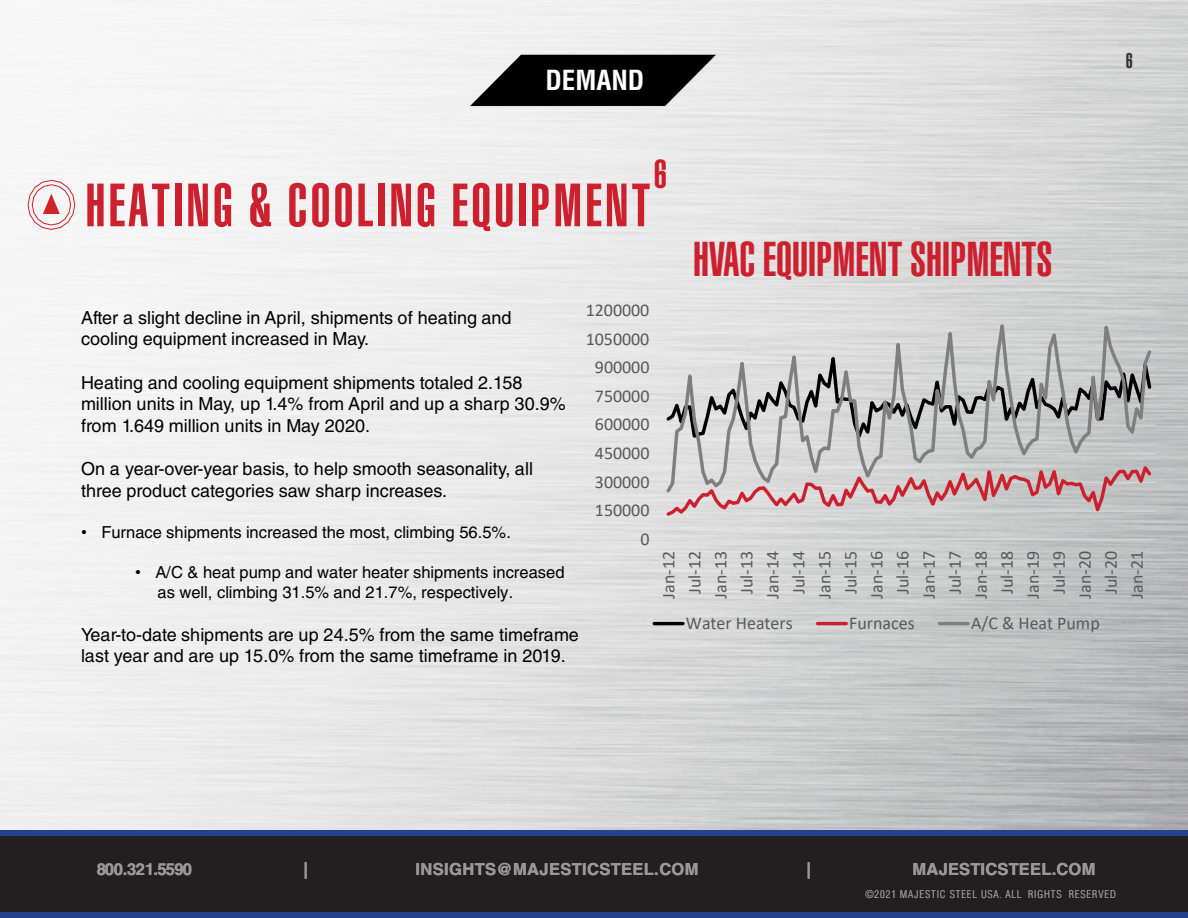
<style>
.page{position:relative;width:1188px;height:918px;background:#fff}
.page>*{position:absolute;margin:0;border:0;box-sizing:border-box;transform-origin:0 0}
.t1{font:60px "Helvetica LT Std Ultra Comp";letter-spacing:.05em;color:#cd202f}
.t2{font:48px "Helvetica LT Std Ultra Comp";color:#cd202e}
.t3{font:39.9px "Helvetica LT Std Ultra Comp";color:#cd202f}
.t4{font:700 condensed 27px "Helvetica LT Std";color:#fff}
.t5{font:21px "Helvetica LT Std Ultra Comp";color:#303335}
.t6{font:18px "Helvetica LT Std";color:#000}
.t7{font:18px "Calibri";color:#595959}
.t8{font:16.5px "Helvetica LT Std";color:#000}
.t9{font:700 16.5px "Helvetica LT Std";letter-spacing:.015em;color:#989899}
.t10{font:700 16.5px "Helvetica LT Std";letter-spacing:-.045em;color:#989899}
.t11{font:300 condensed 10.5px "Helvetica LT Std";letter-spacing:.09em;color:#989899}
.s1{font-family:"Arial"}
</style>
<div class="page">
<img style="left:0;top:0;width:1188px;height:830px">
<div style="left:0;top:833px;width:1188px;height:82px;background:#231f20"></div>
<div style="left:0;top:912px;width:1188px;height:6px;background:#25408f"></div>
<div style="left:0;top:830px;width:1188px;height:6px;background:#25408f"></div>
<img style="left:469px;top:26px;width:250px;height:106px">
<svg style="left:27px;top:179px;width:49px;height:51px"></svg>
<hr style="left:666px;top:510px;width:490px;height:2px;background:#d9d9d9">
<hr style="left:666px;top:482px;width:490px;height:1px;background:#d9d9d9">
<hr style="left:666px;top:453px;width:490px;height:1px;background:#d9d9d9">
<hr style="left:666px;top:425px;width:490px;height:1px;background:#d9d9d9">
<hr style="left:666px;top:396px;width:490px;height:1px;background:#d9d9d9">
<hr style="left:666px;top:367px;width:490px;height:1px;background:#d9d9d9">
<hr style="left:666px;top:339px;width:490px;height:1px;background:#d9d9d9">
<hr style="left:666px;top:310px;width:490px;height:1px;background:#d9d9d9">
<hr style="left:666px;top:539px;width:490px;height:1px;background:#d9d9d9">
<svg style="left:666px;top:495px;width:488px;height:26px;background:#cfc0c1"></svg>
<svg style="left:666px;top:311px;width:488px;height:184px;background:#c3bfbf"></svg>
<hr style="left:654px;top:622px;width:29px;height:3px;background:#000">
<hr style="left:817px;top:622px;width:29px;height:3px;background:#cd202e">
<hr style="left:939px;top:622px;width:29px;height:3px;background:#7f7f7f">
<p class="t4" style="left:545px;top:64px;width:101px">DEMAND</p>
<h1 class="t3" style="left:654px;top:152px;width:15px">6</h1>
<h1 class="t1" style="left:86px;top:171px;width:566px">HEATING &amp; COOLING EQUIPMENT</h1>
<p class="t2" style="left:693px;top:232px;width:361px">HVAC EQUIPMENT SHIPMENTS</p>
<p class="t5" style="left:1126px;top:48px;width:9px">6</p>
<h1 class="t6" style="left:81px;top:307px;width:432px">After a slight decline in April, shipments of heating and</h1>
<h1 class="t6" style="left:81px;top:329px;width:290px">cooling equipment increased in May.</h1>
<h1 class="t6" style="left:81px;top:372px;width:443px">Heating and cooling equipment shipments totaled 2.158</h1>
<h1 class="t6" style="left:81px;top:393px;width:486px">million units in May, up 1.4% from April and up a sharp 30.9%</h1>
<h1 class="t6" style="left:81px;top:415px;width:291px">from 1.649 million units in May 2020.</h1>
<h1 class="t6" style="left:81px;top:458px;width:454px">On a year-over-year basis, to help smooth seasonality, all</h1>
<h1 class="t6" style="left:81px;top:480px;width:368px">three product categories saw sharp increases.</h1>
<p class="t8" style="left:81px;top:523px;width:432px"><span class="s1">•</span> Furnace shipments increased the most, climbing 56.5%.</p>
<p class="t8" style="left:135px;top:563px;width:431px"><span class="s1">•</span> A/C &amp; heat pump and water heater shipments increased</p>
<h1 class="t8" style="left:158px;top:582px;width:357px">as well, climbing 31.5% and 21.7%, respectively.</h1>
<h1 class="t6" style="left:81px;top:624px;width:499px">Year-to-date shipments are up 24.5% from the same timeframe</h1>
<h1 class="t6" style="left:81px;top:645px;width:486px">last year and are up 15.0% from the same timeframe in 2019.</h1>
<p class="t7" style="left:586px;top:297px;width:65px">1200000</p>
<p class="t7" style="left:586px;top:326px;width:65px">1050000</p>
<p class="t7" style="left:595px;top:355px;width:56px">900000</p>
<p class="t7" style="left:595px;top:383px;width:56px">750000</p>
<p class="t7" style="left:595px;top:412px;width:56px">600000</p>
<p class="t7" style="left:595px;top:441px;width:56px">450000</p>
<p class="t7" style="left:595px;top:469px;width:56px">300000</p>
<p class="t7" style="left:595px;top:498px;width:56px">150000</p>
<p class="t7" style="left:640px;top:526px;width:11px">0</p>
<p class="t7" style="left:656px;top:599px;width:49px;rotate:-90deg">Jan-12</p>
<p class="t7" style="left:682px;top:594px;width:44px;rotate:-90deg">Jul-12</p>
<p class="t7" style="left:708px;top:599px;width:49px;rotate:-90deg">Jan-13</p>
<p class="t7" style="left:734px;top:594px;width:44px;rotate:-90deg">Jul-13</p>
<p class="t7" style="left:760px;top:599px;width:49px;rotate:-90deg">Jan-14</p>
<p class="t7" style="left:786px;top:594px;width:44px;rotate:-90deg">Jul-14</p>
<p class="t7" style="left:812px;top:599px;width:49px;rotate:-90deg">Jan-15</p>
<p class="t7" style="left:838px;top:594px;width:44px;rotate:-90deg">Jul-15</p>
<p class="t7" style="left:864px;top:599px;width:49px;rotate:-90deg">Jan-16</p>
<p class="t7" style="left:890px;top:594px;width:44px;rotate:-90deg">Jul-16</p>
<p class="t7" style="left:916px;top:599px;width:49px;rotate:-90deg">Jan-17</p>
<p class="t7" style="left:942px;top:594px;width:44px;rotate:-90deg">Jul-17</p>
<p class="t7" style="left:968px;top:599px;width:49px;rotate:-90deg">Jan-18</p>
<p class="t7" style="left:994px;top:594px;width:44px;rotate:-90deg">Jul-18</p>
<p class="t7" style="left:1020px;top:599px;width:49px;rotate:-90deg">Jan-19</p>
<p class="t7" style="left:1046px;top:594px;width:44px;rotate:-90deg">Jul-19</p>
<p class="t7" style="left:1072px;top:599px;width:49px;rotate:-90deg">Jan-20</p>
<p class="t7" style="left:1098px;top:594px;width:44px;rotate:-90deg">Jul-20</p>
<p class="t7" style="left:1124px;top:599px;width:49px;rotate:-90deg">Jan-21</p>
<p class="t7" style="left:686px;top:610px;width:108px">Water Heaters</p>
<p class="t7" style="left:849px;top:610px;width:67px">Furnaces</p>
<p class="t7" style="left:971px;top:610px;width:130px">A/C &amp; Heat Pump</p>
<p class="t10" style="left:97px;top:859px;width:97px">800.321.5590</p>
<p class="t9" style="left:303px;top:859px;width:6px">|</p>
<p class="t9" style="left:415px;top:859px;width:285px">INSIGHTS@MAJESTICSTEEL.COM</p>
<p class="t9" style="left:807px;top:859px;width:6px">|</p>
<p class="t9" style="left:913px;top:859px;width:184px">MAJESTICSTEEL.COM</p>
<p class="t11" style="left:865px;top:888px;width:252px">©2021 MAJESTIC STEEL USA. ALL RIGHTS RESERVED</p>
</div>
